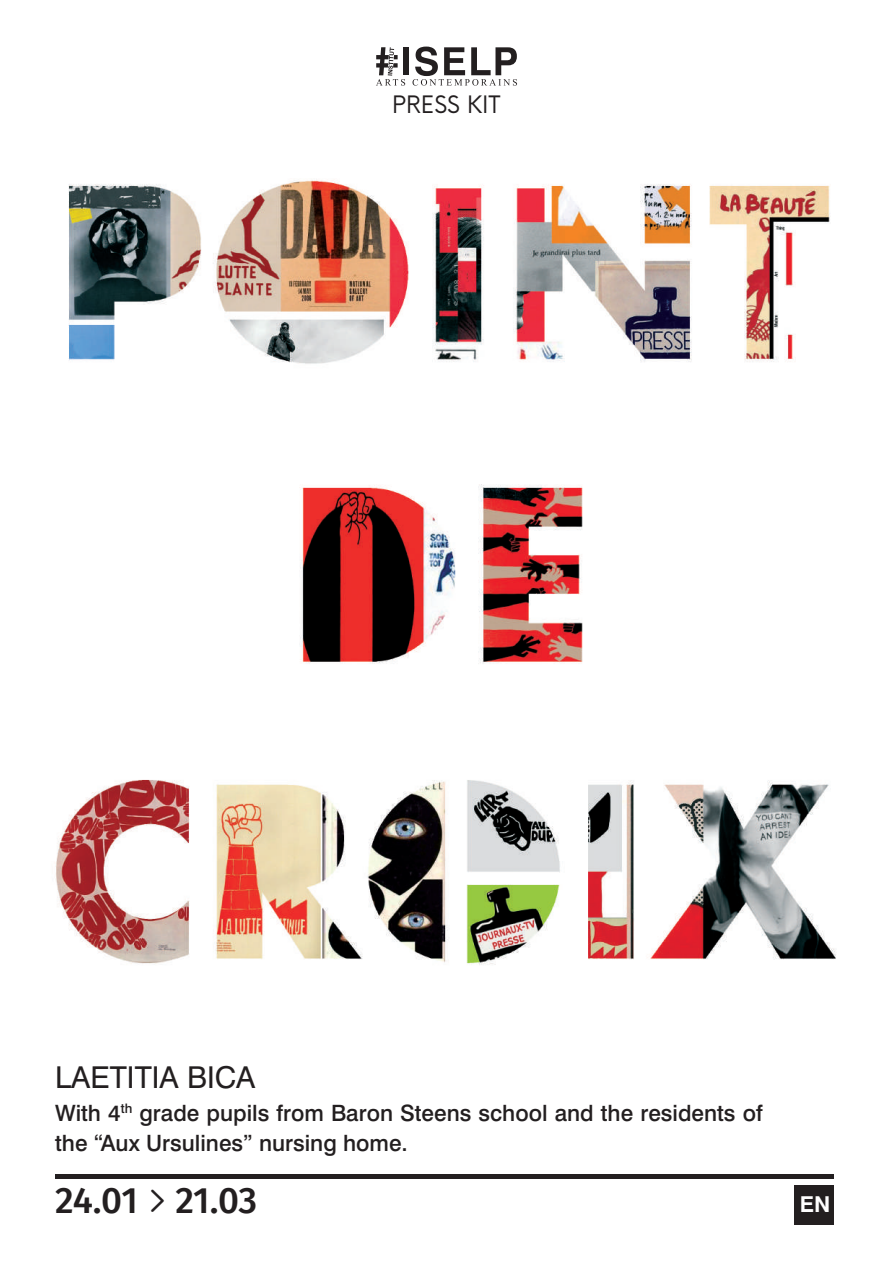
<style>
.page{position:relative;width:893px;height:1263px;background:#fff}
.page>*{position:absolute;margin:0;border:0;box-sizing:border-box;transform-origin:0 0}
.t1{font:500 36.75px "Fira Sans";letter-spacing:-.025em;color:#231f20}
.t2{font:30.15px "Swiss 721 BT";color:#231f20}
.t3{font:23.4px "Now";color:#231f20}
.t4{font:500 22.5px/30px "Swiss 721 BT";color:#231f20}
.t5{font:700 21.9px "Swiss 721 BT";color:#fff}
</style>
<div class="page">
<img style="left:299px;top:484px;width:284px;height:180px">
<img style="left:55px;top:779px;width:781px;height:186px">
<img style="left:68px;top:180px;width:762px;height:184px">
<div style="left:403px;top:47px;width:6px;height:28px;background:#231f20"></div>
<svg style="left:376px;top:47px;width:29px;height:39px"></svg>
<svg style="left:412px;top:47px;width:105px;height:39px"></svg>
<div style="left:55px;top:1174px;width:779px;height:5px;background:#231f20"></div>
<div style="left:795px;top:1185px;width:39px;height:40px;background:#231f20"></div>
<p class="t3" style="left:392px;top:86px;width:110px">PRESS KIT</p>
<h2 class="t2" style="left:55px;top:1058px;width:202px">LAETITIA BICA</h2>
<p class="t4" style="left:55px;top:1097px;width:709px">With 4<sup>th</sup> grade pupils from Baron Steens school and the residents of the “Aux Ursulines” nursing home.</p>
<h1 class="t1" style="left:55px;top:1171px;width:204px">24.01 <sub>&gt;</sub> 21.03</h1>
<p class="t5" style="left:800px;top:1191px;width:32px">EN</p>
</div>
